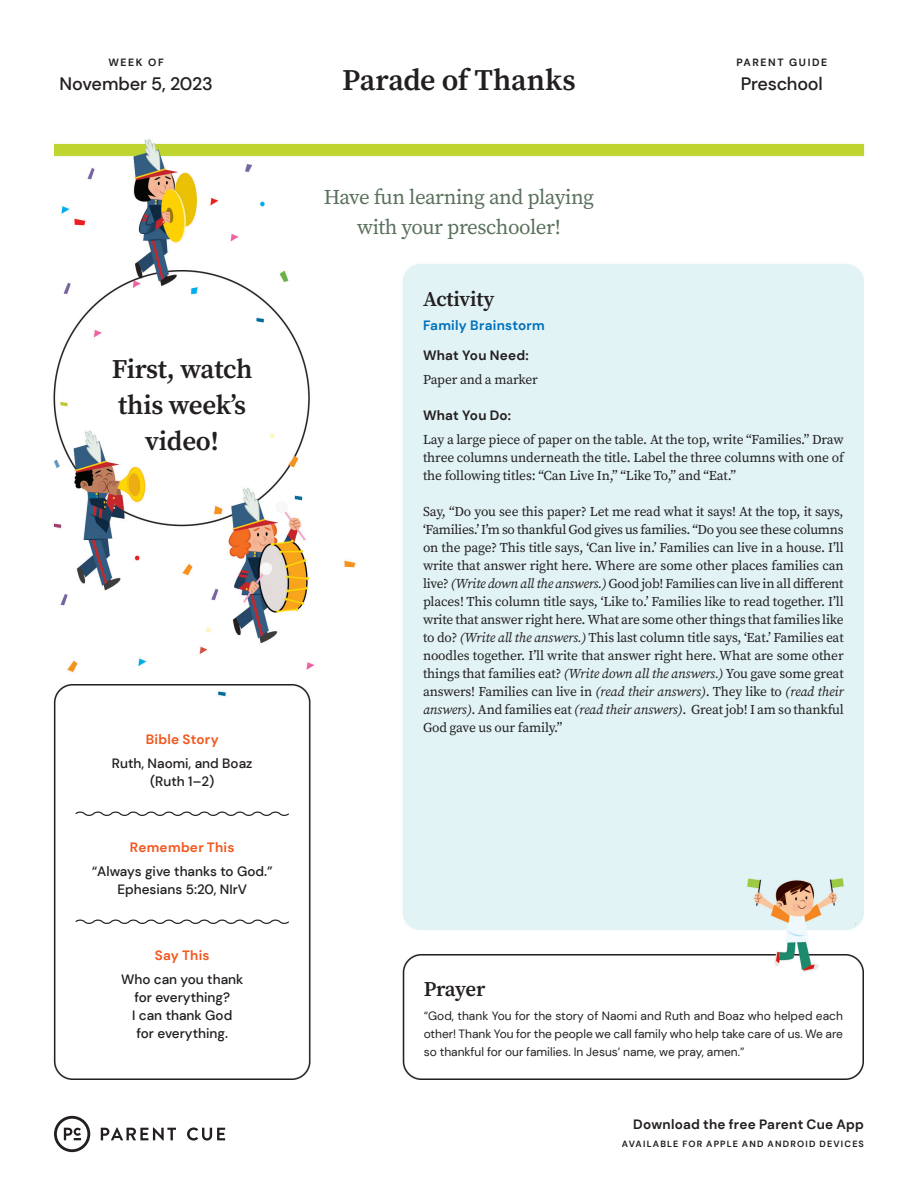
<style>
.page{position:relative;width:918px;height:1188px;background:#fff}
.page>*{position:absolute;margin:0;border:0;box-sizing:border-box;transform-origin:0 0}
.t1{font:600 30px "Source Serif Pro";letter-spacing:-.01em;color:#231f20}
.t2{font:600 27px/36px "Source Serif Pro";letter-spacing:-.01em;color:#231f20;text-align:center}
.t3{font:21px/30px "Source Serif Pro";letter-spacing:-.02em;color:#5a715c;text-align:center}
.t4{font:600 21px "Source Serif Pro";letter-spacing:-.015em;color:#231f20}
.t5{font:500 18px "DM Sans";letter-spacing:-.015em;color:#231f20}
.t6{font:13.5px/18px "Source Serif Pro";letter-spacing:-.01em;color:#231f20;text-align:justify}
.t7{font:500 13.5px/18px "DM Sans";color:#231f20;text-align:center}
.t8{font:700 13.5px "DM Sans";letter-spacing:.015em;color:#231f20}
.t9{font:700 13.5px "DM Sans";letter-spacing:.02em;color:#f15921}
.t10{font:700 13.5px "DM Sans";letter-spacing:.02em;color:#0071bb}
.t11{font:12px/18px "DM Sans";color:#231f20;text-align:justify}
.t12{font:700 10.5px "DM Sans";letter-spacing:.15em;color:#231f20}
.t13{font:700 9px "DM Sans";letter-spacing:.13em;color:#231f20}
.s1{font-style:italic}
</style>
<div class="page">
<img style="left:53px;top:139px;width:812px;height:1014px">
<svg style="left:74px;top:810px;width:216px;height:8px"></svg>
<svg style="left:74px;top:918px;width:216px;height:8px"></svg>
<svg style="left:101px;top:1127px;width:75px;height:14px"></svg>
<svg style="left:187px;top:1127px;width:38px;height:14px"></svg>
<svg style="left:54px;top:1116px;width:36px;height:36px"></svg>
<p class="t12" style="left:108px;top:56px;width:57px">WEEK OF</p>
<h3 class="t5" style="left:60px;top:73px;width:155px">November 5, 2023</h3>
<h2 class="t2" style="left:112px;top:351px;width:142px">First, watch this week’s video!</h2>
<p class="t9" style="left:146px;top:731px;width:75px">Bible Story</p>
<p class="t7" style="left:112px;top:754px;width:142px">Ruth, Naomi, and Boaz (Ruth 1–2)</p>
<p class="t9" style="left:130px;top:839px;width:106px">Remember This</p>
<p class="t7" style="left:92px;top:862px;width:182px">“Always give thanks to God.”<br>Ephesians 5:20, NIrV</p>
<p class="t9" style="left:155px;top:947px;width:56px">Say This</p>
<p class="t7" style="left:121px;top:970px;width:124px">Who can you thank for everything?<br>I can thank God<br>for everything.</p>
<p class="t12" style="left:736px;top:56px;width:92px">PARENT GUIDE</p>
<h1 class="t1" style="left:342px;top:60px;width:235px">Parade of Thanks</h1>
<h3 class="t5" style="left:741px;top:73px;width:84px">Preschool</h3>
<h3 class="t3" style="left:324px;top:182px;width:272px">Have fun learning and playing with your preschooler!</h3>
<h3 class="t4" style="left:423px;top:285px;width:73px">Activity</h3>
<p class="t10" style="left:423px;top:317px;width:123px">Family Brainstorm</p>
<p class="t8" style="left:423px;top:347px;width:107px">What You Need:</p>
<p class="t6" style="left:423px;top:370px;width:116px">Paper and a marker</p>
<p class="t8" style="left:423px;top:407px;width:90px">What You Do:</p>
<p class="t6" style="left:423px;top:431px;width:422px">Lay a large piece of paper on the table. At the top, write “Families.” Draw three columns underneath the title. Label the three columns with one of the following titles: “Can Live In,” “Like To,” and “Eat.”</p>
<p class="t6" style="left:423px;top:503px;width:422px">Say, “Do you see this paper? Let me read what it says! At the top, it says, ‘Families.’ I’m so thankful God gives us families. “Do you see these columns on the page? This title says, ‘Can live in.’ Families can live in a house. I’ll write that answer right here. Where are some other places families can live? <span class="s1">(Write down all the answers.)</span> Good job! Families can live in all different places! This column title says, ‘Like to.’ Families like to read together. I’ll write that answer right here. What are some other things that families like to do? <span class="s1">(Write all the answers.)</span> This last column title says, ‘Eat.’ Families eat noodles together. I’ll write that answer right here. What are some other things that families eat? <span class="s1">(Write down all the answers.)</span> You gave some great answers! Families can live in <span class="s1">(read their answers)</span>. They like to <span class="s1">(read their answers)</span>. And families eat <span class="s1">(read their answers)</span>. Great job! I am so thankful God gave us our family.”</p>
<h3 class="t4" style="left:424px;top:975px;width:63px">Prayer</h3>
<p class="t11" style="left:424px;top:1007px;width:421px">“God, thank You for the story of Naomi and Ruth and Boaz who helped each other! Thank You for the people we call family who help take care of us. We are so thankful for our families. In Jesus’ name, we pray, amen.”</p>
<p class="t8" style="left:633px;top:1116px;width:232px">Download the free Parent Cue App</p>
<p class="t13" style="left:622px;top:1138px;width:244px">AVAILABLE FOR APPLE AND ANDROID DEVICES</p>
</div>
